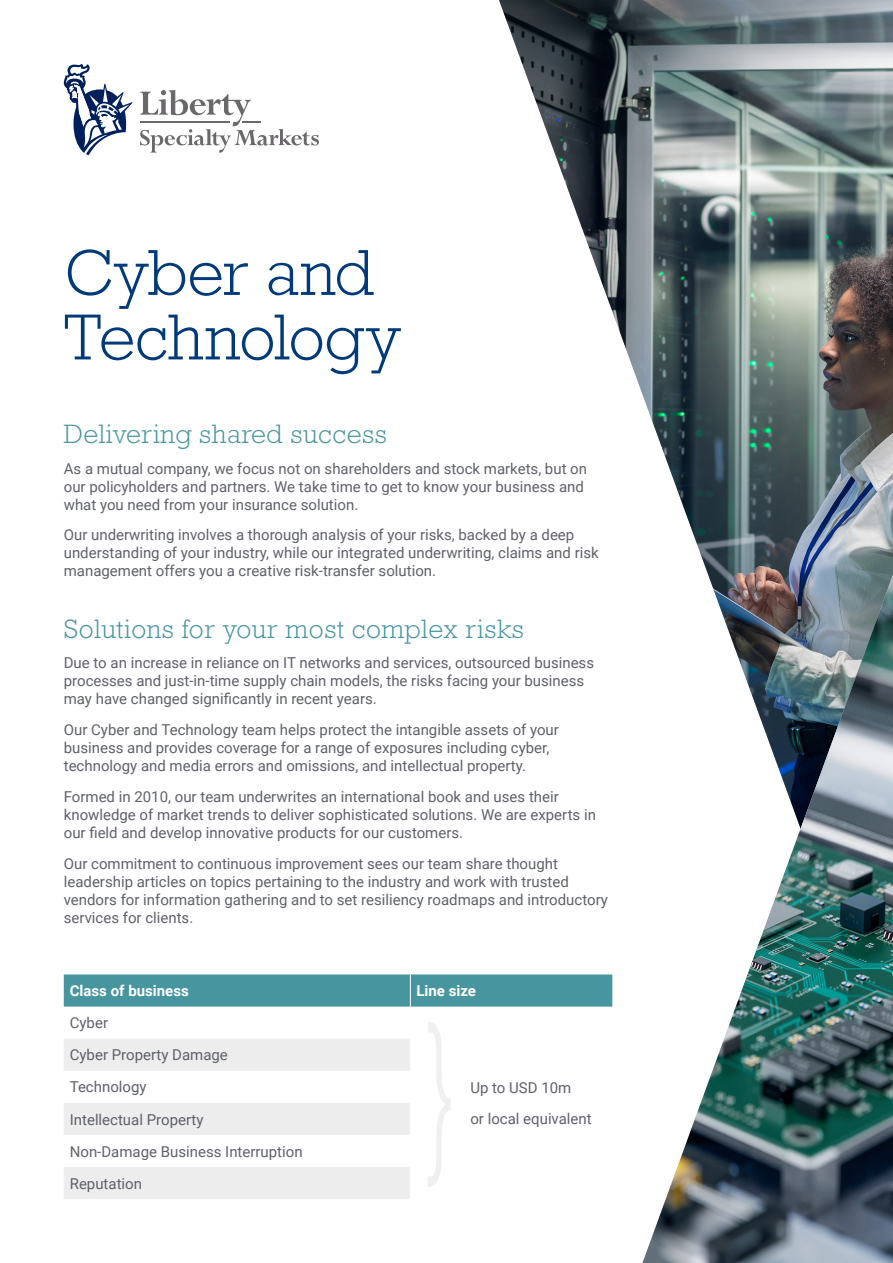
<style>
.page{position:relative;width:893px;height:1263px;background:#fff}
.page>*{position:absolute;margin:0;border:0;box-sizing:border-box;transform-origin:0 0}
.LSM_Large_Headline{font:300 66px/64.5px "Rockwell Std";letter-spacing:-.01em;color:#003a78}
.LSM_Subtitle{font:300 27px "Rockwell Std";letter-spacing:.02em;color:#47959f}
.LSM_Body{font:15px/18px "Roboto";color:#5f6169}
.LSM_Small_Subtitle{font:15px/31.5px "Roboto";color:#5f6169}
.LSM_Small_Subtitle-2{font:700 15px "Roboto";color:#fff}
</style>
<div class="page">
<img style="left:499px;top:0;width:394px;height:575px">
<img style="left:642px;top:575px;width:251px;height:688px">
<svg style="left:64px;top:64px;width:69px;height:91px"></svg>
<svg style="left:140px;top:90px;width:179px;height:63px"></svg>
<div style="left:64px;top:974px;width:548px;height:32px;background:#47959f"></div>
<svg style="left:64px;top:1039px;width:346px;height:160px;fill:#ededed"></svg>
<hr style="left:410px;top:974px;width:1px;height:32px;background:#fff">
<svg style="left:428px;top:1022px;width:22px;height:165px"></svg>
<p class="LSM_Large_Headline" style="left:64px;top:240px;width:339px">Cyber and<br>Technology</p>
<p class="LSM_Subtitle" style="left:64px;top:418px;width:325px">Delivering shared success</p>
<p class="LSM_Body" style="left:64px;top:459px;width:525px">As a mutual company, we focus not on shareholders and stock markets, but on our policyholders and partners. We take time to get to know your business and what you need from your insurance solution.</p>
<p class="LSM_Body" style="left:64px;top:525px;width:536px">Our underwriting involves a thorough analysis of your risks, backed by a deep understanding of your industry, while our integrated underwriting, claims and risk management offers you a creative risk-transfer solution.</p>
<p class="LSM_Subtitle" style="left:64px;top:613px;width:462px">Solutions for your most complex risks</p>
<p class="LSM_Body" style="left:64px;top:653px;width:532px">Due to an increase in reliance on IT networks and services, outsourced business processes and just-in-time supply chain models, the risks facing your business may have changed significantly in recent years.</p>
<p class="LSM_Body" style="left:64px;top:720px;width:497px">Our Cyber and Technology team helps protect the intangible assets of your business and provides coverage for a range of exposures including cyber, technology and media errors and omissions, and intellectual property.</p>
<p class="LSM_Body" style="left:64px;top:787px;width:534px">Formed in 2010, our team underwrites an international book and uses their knowledge of market trends to deliver sophisticated solutions. We are experts in our field and develop innovative products for our customers.</p>
<p class="LSM_Body" style="left:64px;top:854px;width:546px">Our commitment to continuous improvement sees our team share thought leadership articles on topics pertaining to the industry and work with trusted vendors for information gathering and to set resiliency roadmaps and introductory services for clients.</p>
<p class="LSM_Small_Subtitle-2" style="left:70px;top:980px;width:121px">Class of business</p>
<p class="LSM_Small_Subtitle-2" style="left:416px;top:980px;width:61px">Line size</p>
<p class="LSM_Small_Subtitle" style="left:70px;top:1007px;width:40px">Cyber</p>
<p class="LSM_Small_Subtitle" style="left:70px;top:1039px;width:160px">Cyber Property Damage</p>
<p class="LSM_Small_Subtitle" style="left:70px;top:1071px;width:78px">Technology</p>
<p class="LSM_Small_Subtitle" style="left:70px;top:1103px;width:135px">Intellectual Property</p>
<p class="LSM_Small_Subtitle" style="left:70px;top:1135px;width:234px">Non-Damage Business Interruption</p>
<p class="LSM_Small_Subtitle" style="left:70px;top:1167px;width:74px">Reputation</p>
<p class="LSM_Small_Subtitle" style="left:470px;top:1071px;width:123px">Up to USD 10m<br>or local equivalent</p>
</div>
